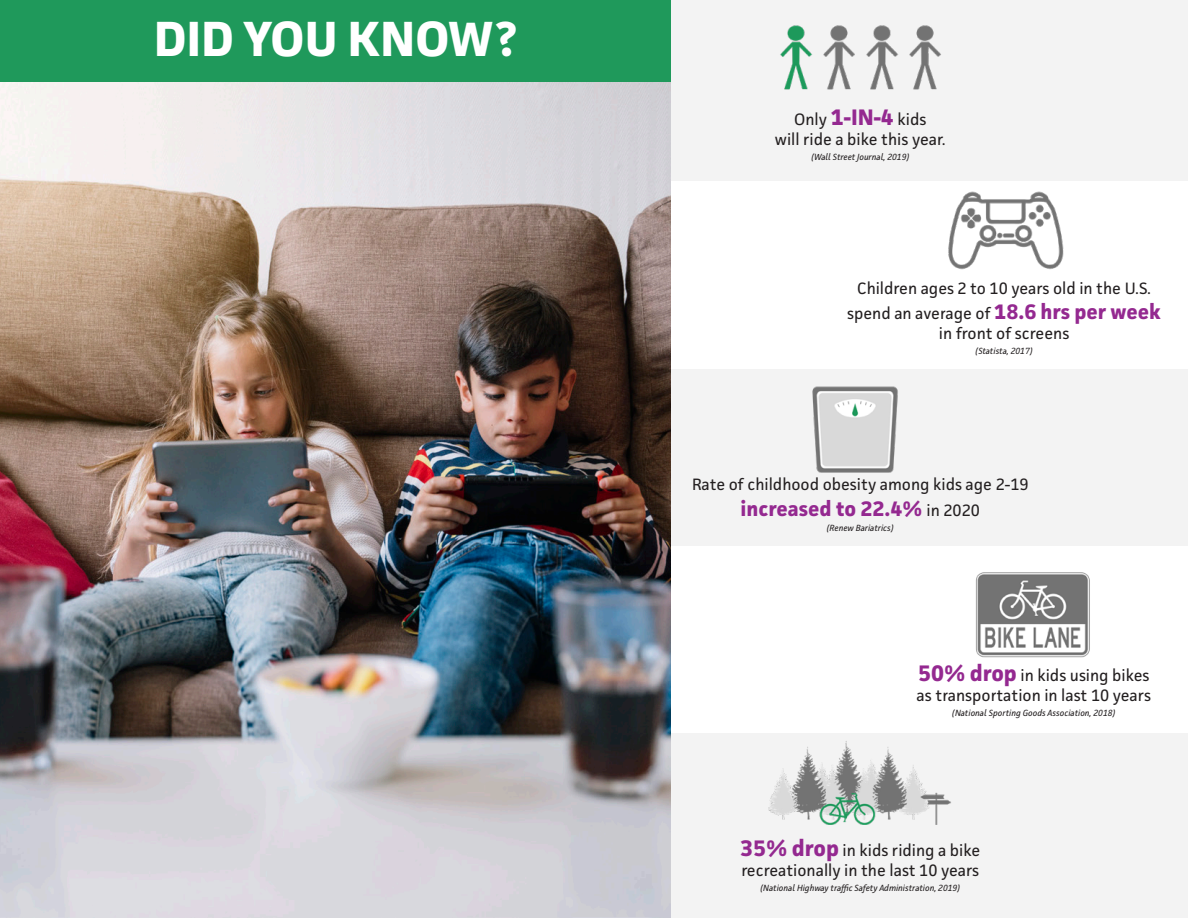
<style>
.page{position:relative;width:1188px;height:918px;background:#fff}
.page>*{position:absolute;margin:0;border:0;box-sizing:border-box;transform-origin:0 0}
.t1{font:700 49.5px "Facit";color:#fff}
.t2{font:700 21px "Facit";color:#942990}
.t3{font:16.5px/19.8px "Facit";color:#231f20}
.t4{font:italic 9px "Facit";color:#231f20}
.s1{font-weight:700;font-size:22.5px;color:#942990}
.s2{font-weight:700;font-size:21px;color:#942990}
.s3{font-weight:400;font-size:16.5px;color:#231f20}
</style>
<div class="page">
<div style="left:563px;top:0;width:625px;height:181px;background:#f3f3f3"></div>
<div style="left:563px;top:369px;width:625px;height:176px;background:#f3f3f3"></div>
<div style="left:563px;top:733px;width:625px;height:185px;background:#f3f3f3"></div>
<img style="left:0;top:82px;width:671px;height:836px">
<img style="left:768px;top:741px;width:183px;height:84px">
<img style="left:975px;top:572px;width:115px;height:85px">
<img style="left:812px;top:386px;width:86px;height:87px">
<img style="left:948px;top:192px;width:116px;height:78px">
<img style="left:780px;top:25px;width:161px;height:65px">
<div style="left:0;top:0;width:671px;height:82px;background:#1f995b"></div>
<h1 class="t1" style="left:154px;top:8px;width:365px">DID YOU KNOW?</h1>
<p class="t3" style="left:775px;top:109px;width:172px;text-align:center">Only <span class="s1">1-IN-4</span> kids<br>will ride a bike this year.</p>
<p class="t4" style="left:811px;top:151px;width:99px">(Wall Street Journal, 2019)</p>
<p class="t3" style="left:847px;top:275px;width:315px;line-height:25.2px;text-align:center">Children ages 2 to 10 years old in the U.S. spend an average of <span class="s2">18.6 hrs per week</span></p>
<p class="t3" style="left:939px;top:323px;width:132px">in front of screens</p>
<p class="t4" style="left:976px;top:345px;width:59px">(Statista, 2017)</p>
<p class="t3" style="left:692px;top:474px;width:338px">Rate of childhood obesity among kids age 2-19</p>
<p class="t2" style="left:741px;top:495px;width:241px">increased to 22.4% <span class="s3">in 2020</span></p>
<p class="t4" style="left:827px;top:522px;width:68px">(Renew Bariatrics)</p>
<p class="t3" style="left:917px;top:665px;width:236px"><span class="s1">50% drop</span> in kids using bikes as transportation in last 10 years</p>
<p class="t4" style="left:952px;top:707px;width:165px">(National Sporting Goods Association, 2018)</p>
<p class="t3" style="left:740px;top:840px;width:242px"><span class="s1">35% drop</span> in kids riding a bike recreationally in the last 10 years</p>
<p class="t4" style="left:761px;top:882px;width:201px">(National Highway traffic Safety Administration, 2019)</p>
</div>
